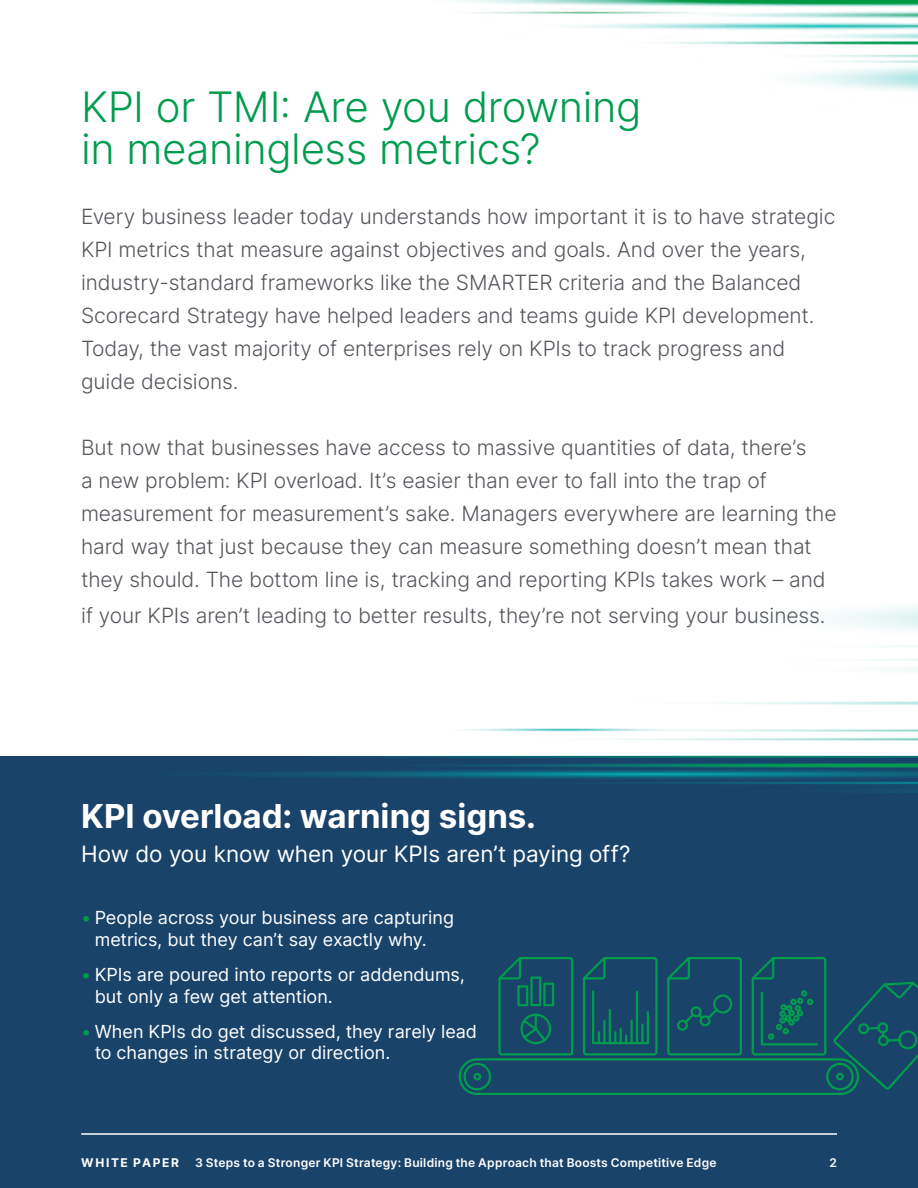
<style>
.page{position:relative;width:918px;height:1188px;background:#fff}
.page>*{position:absolute;margin:0;border:0;box-sizing:border-box;transform-origin:0 0}
.t1{font:300 42px/42px "Inter";letter-spacing:-.01em;color:#009c4d}
.t2{font:700 33px "Inter";color:#fff}
.t3{font:22.5px "Inter";letter-spacing:-.005em;color:#fff}
.t4{font:300 21px/33px "Inter";letter-spacing:-.005em;color:#54565b}
.t5{font:18px/21.6px "Inter";color:#fff}
.t6{font:600 12px "Inter";letter-spacing:.02em;color:#fff}
.t7{font:700 12px "Inter";letter-spacing:.135em;color:#fff}
.s1{color:#009c4d}
</style>
<div class="page">
<div style="left:0;top:756px;width:918px;height:432px;background:#194369"></div>
<svg style="left:458px;top:957px;width:460px;height:138px"></svg>
<img style="left:459px;top:0;width:459px;height:91px">
<svg style="left:249px;top:755px;width:669px;height:38px"></svg>
<svg style="left:716px;top:701px;width:202px;height:4px"></svg>
<svg style="left:464px;top:728px;width:454px;height:13px"></svg>
<svg style="left:827px;top:607px;width:91px;height:65px"></svg>
<hr style="left:81px;top:1133px;width:756px;height:2px;background:#fff">
<h1 class="t1" style="left:81px;top:85px;width:562px">KPI or TMI: Are you drowning in meaningless metrics?</h1>
<p class="t4" style="left:81px;top:199px;width:756px">Every business leader today understands how important it is to have strategic KPI metrics that measure against objectives and goals. And over the years, industry-standard frameworks like the SMARTER criteria and the Balanced Scorecard Strategy have helped leaders and teams guide KPI development.<br>Today, the vast majority of enterprises rely on KPIs to track progress and guide decisions.</p>
<p class="t4" style="left:81px;top:431px;width:757px">But now that businesses have access to massive quantities of data, there’s<br>a new problem: KPI overload. It’s easier than ever to fall into the trap of measurement for measurement’s sake. Managers everywhere are learning the hard way that just because they can measure something doesn’t mean that they should. The bottom line is, tracking and reporting KPIs takes work – and</p>
<p class="t4" style="left:81px;top:599px;width:746px">if your KPIs aren’t leading to better results, they’re not serving your business.</p>
<h2 class="t2" style="left:81px;top:792px;width:452px">KPI overload: warning signs.</h2>
<p class="t3" style="left:81px;top:838px;width:551px">How do you know when your KPIs aren’t paying off?</p>
<p class="t5" style="left:95px;top:907px;width:361px;text-indent:-14px"><span class="s1">•</span> People across your business are capturing metrics, but they can’t say exactly why.</p>
<p class="t5" style="left:95px;top:963px;width:372px;text-indent:-14px"><span class="s1">•</span> KPIs are poured into reports or addendums, but only a few get attention.</p>
<p class="t5" style="left:95px;top:1020px;width:384px;text-indent:-14px"><span class="s1">•</span> When KPIs do get discussed, they rarely lead to changes in strategy or direction.</p>
<p class="t7" style="left:81px;top:1153px;width:99px">WHITE PAPER</p>
<p class="t6" style="left:195px;top:1153px;width:523px">3 Steps to a Stronger KPI Strategy: Building the Approach that Boosts Competitive Edge</p>
<p class="t6" style="left:830px;top:1153px;width:9px">2</p>
</div>
